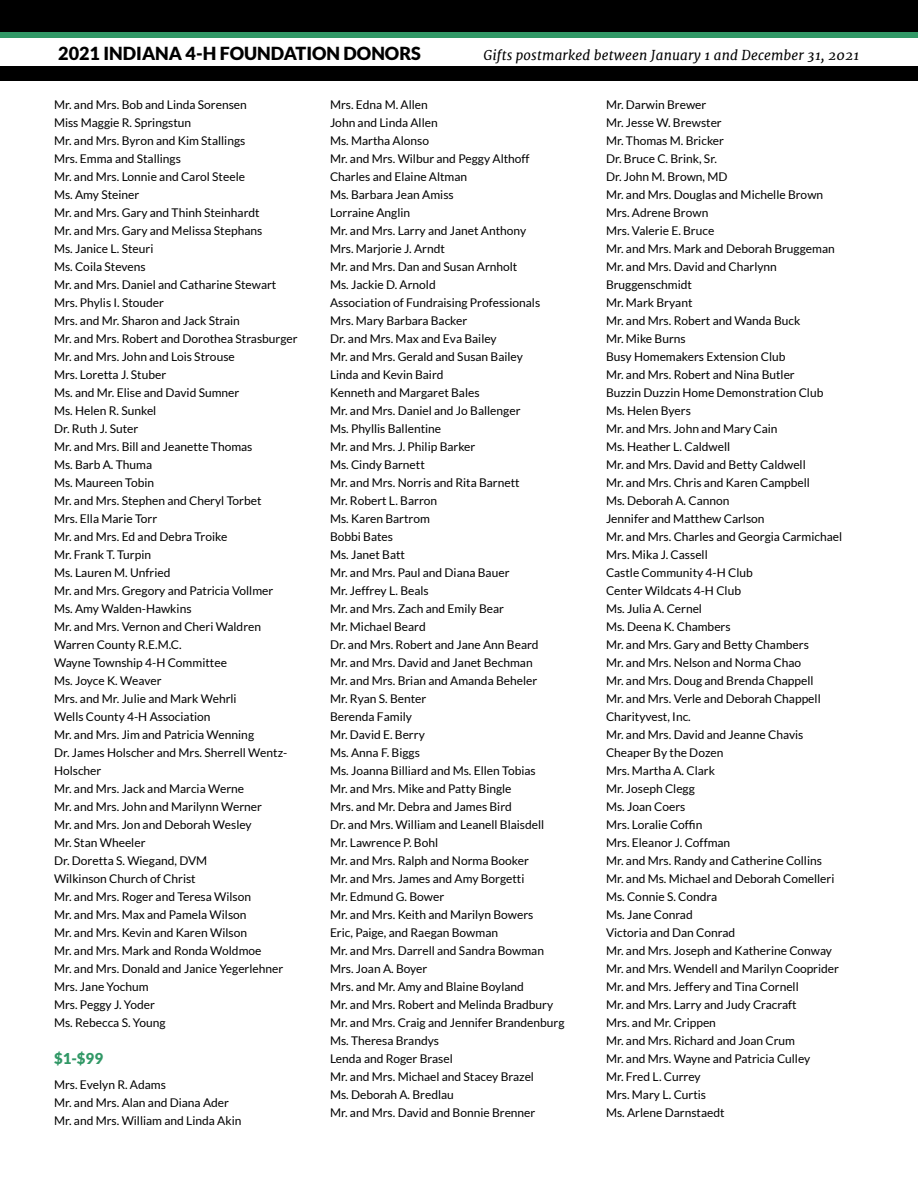
<style>
.page{position:relative;width:918px;height:1188px;background:#fff}
.page>*{position:absolute;margin:0;border:0;box-sizing:border-box;transform-origin:0 0}
.t1{font:900 18px "Lato";color:#000}
.t2{font:900 15px "Lato";color:#319866}
.t3{font:italic 13.5px "Merriweather";letter-spacing:.01em;color:#000}
.t4{font:12px/18px "Lato";color:#000}
</style>
<div class="page">
<div style="left:0;top:0;width:918px;height:81px;background:#000"></div>
<div style="left:0;top:32px;width:918px;height:6px;background:#319866"></div>
<div style="left:0;top:38px;width:918px;height:28px;background:#fff"></div>
<h1 class="t1" style="left:58px;top:43px;width:364px">2021 INDIANA 4-H FOUNDATION DONORS</h1>
<p class="t3" style="left:484px;top:47px;width:378px">Gifts postmarked between January 1 and December 31, 2021</p>
<p class="t4" style="left:54px;top:96px;width:245px">Mr. and Mrs. Bob and Linda Sorensen<br>Miss Maggie R. Springstun<br>Mr. and Mrs. Byron and Kim Stallings<br>Mrs. Emma and Stallings<br>Mr. and Mrs. Lonnie and Carol Steele<br>Ms. Amy Steiner<br>Mr. and Mrs. Gary and Thinh Steinhardt<br>Mr. and Mrs. Gary and Melissa Stephans<br>Ms. Janice L. Steuri<br>Ms. Coila Stevens<br>Mr. and Mrs. Daniel and Catharine Stewart<br>Mrs. Phylis I. Stouder<br>Mrs. and Mr. Sharon and Jack Strain<br>Mr. and Mrs. Robert and Dorothea Strasburger<br>Mr. and Mrs. John and Lois Strouse<br>Mrs. Loretta J. Stuber<br>Ms. and Mr. Elise and David Sumner<br>Ms. Helen R. Sunkel<br>Dr. Ruth J. Suter<br>Mr. and Mrs. Bill and Jeanette Thomas<br>Ms. Barb A. Thuma<br>Ms. Maureen Tobin<br>Mr. and Mrs. Stephen and Cheryl Torbet<br>Mrs. Ella Marie Torr<br>Mr. and Mrs. Ed and Debra Troike<br>Mr. Frank T. Turpin<br>Ms. Lauren M. Unfried<br>Mr. and Mrs. Gregory and Patricia Vollmer<br>Ms. Amy Walden-Hawkins<br>Mr. and Mrs. Vernon and Cheri Waldren<br>Warren County R.E.M.C.<br>Wayne Township 4-H Committee<br>Ms. Joyce K. Weaver<br>Mrs. and Mr. Julie and Mark Wehrli<br>Wells County 4-H Association<br>Mr. and Mrs. Jim and Patricia Wenning<br>Dr. James Holscher and Mrs. Sherrell Wentz-<br>Holscher<br>Mr. and Mrs. Jack and Marcia Werne<br>Mr. and Mrs. John and Marilynn Werner<br>Mr. and Mrs. Jon and Deborah Wesley<br>Mr. Stan Wheeler<br>Dr. Doretta S. Wiegand, DVM<br>Wilkinson Church of Christ<br>Mr. and Mrs. Roger and Teresa Wilson<br>Mr. and Mrs. Max and Pamela Wilson<br>Mr. and Mrs. Kevin and Karen Wilson<br>Mr. and Mrs. Mark and Ronda Woldmoe<br>Mr. and Mrs. Donald and Janice Yegerlehner<br>Mrs. Jane Yochum<br>Mrs. Peggy J. Yoder<br>Ms. Rebecca S. Young</p>
<p class="t2" style="left:54px;top:1050px;width:51px">$1-$99</p>
<p class="t4" style="left:54px;top:1075px;width:189px">Mrs. Evelyn R. Adams<br>Mr. and Mrs. Alan and Diana Ader<br>Mr. and Mrs. William and Linda Akin</p>
<p class="t4" style="left:330px;top:96px;width:236px">Mrs. Edna M. Allen<br>John and Linda Allen<br>Ms. Martha Alonso<br>Mr. and Mrs. Wilbur and Peggy Althoff<br>Charles and Elaine Altman<br>Ms. Barbara Jean Amiss<br>Lorraine Anglin<br>Mr. and Mrs. Larry and Janet Anthony<br>Mrs. Marjorie J. Arndt<br>Mr. and Mrs. Dan and Susan Arnholt<br>Ms. Jackie D. Arnold<br>Association of Fundraising Professionals<br>Mrs. Mary Barbara Backer<br>Dr. and Mrs. Max and Eva Bailey<br>Mr. and Mrs. Gerald and Susan Bailey<br>Linda and Kevin Baird<br>Kenneth and Margaret Bales<br>Mr. and Mrs. Daniel and Jo Ballenger<br>Ms. Phyllis Ballentine<br>Mr. and Mrs. J. Philip Barker<br>Ms. Cindy Barnett<br>Mr. and Mrs. Norris and Rita Barnett<br>Mr. Robert L. Barron<br>Ms. Karen Bartrom<br>Bobbi Bates<br>Ms. Janet Batt<br>Mr. and Mrs. Paul and Diana Bauer<br>Mr. Jeffrey L. Beals<br>Mr. and Mrs. Zach and Emily Bear<br>Mr. Michael Beard<br>Dr. and Mrs. Robert and Jane Ann Beard<br>Mr. and Mrs. David and Janet Bechman<br>Mr. and Mrs. Brian and Amanda Beheler<br>Mr. Ryan S. Benter<br>Berenda Family<br>Mr. David E. Berry<br>Ms. Anna F. Biggs<br>Ms. Joanna Billiard and Ms. Ellen Tobias<br>Mr. and Mrs. Mike and Patty Bingle<br>Mrs. and Mr. Debra and James Bird<br>Dr. and Mrs. William and Leanell Blaisdell<br>Mr. Lawrence P. Bohl<br>Mr. and Mrs. Ralph and Norma Booker<br>Mr. and Mrs. James and Amy Borgetti<br>Mr. Edmund G. Bower<br>Mr. and Mrs. Keith and Marilyn Bowers<br>Eric, Paige, and Raegan Bowman<br>Mr. and Mrs. Darrell and Sandra Bowman<br>Mrs. Joan A. Boyer<br>Mrs. and Mr. Amy and Blaine Boyland<br>Mr. and Mrs. Robert and Melinda Bradbury<br>Mr. and Mrs. Craig and Jennifer Brandenburg<br>Ms. Theresa Brandys<br>Lenda and Roger Brasel<br>Mr. and Mrs. Michael and Stacey Brazel<br>Ms. Deborah A. Bredlau<br>Mr. and Mrs. David and Bonnie Brenner</p>
<p class="t4" style="left:606px;top:96px;width:238px">Mr. Darwin Brewer<br>Mr. Jesse W. Brewster<br>Mr. Thomas M. Bricker<br>Dr. Bruce C. Brink, Sr.<br>Dr. John M. Brown, MD<br>Mr. and Mrs. Douglas and Michelle Brown<br>Mrs. Adrene Brown<br>Mrs. Valerie E. Bruce<br>Mr. and Mrs. Mark and Deborah Bruggeman<br>Mr. and Mrs. David and Charlynn<br>Bruggenschmidt<br>Mr. Mark Bryant<br>Mr. and Mrs. Robert and Wanda Buck<br>Mr. Mike Burns<br>Busy Homemakers Extension Club<br>Mr. and Mrs. Robert and Nina Butler<br>Buzzin Duzzin Home Demonstration Club<br>Ms. Helen Byers<br>Mr. and Mrs. John and Mary Cain<br>Ms. Heather L. Caldwell<br>Mr. and Mrs. David and Betty Caldwell<br>Mr. and Mrs. Chris and Karen Campbell<br>Ms. Deborah A. Cannon<br>Jennifer and Matthew Carlson<br>Mr. and Mrs. Charles and Georgia Carmichael<br>Mrs. Mika J. Cassell<br>Castle Community 4-H Club<br>Center Wildcats 4-H Club<br>Ms. Julia A. Cernel<br>Ms. Deena K. Chambers<br>Mr. and Mrs. Gary and Betty Chambers<br>Mr. and Mrs. Nelson and Norma Chao<br>Mr. and Mrs. Doug and Brenda Chappell<br>Mr. and Mrs. Verle and Deborah Chappell<br>Charityvest, Inc.<br>Mr. and Mrs. David and Jeanne Chavis<br>Cheaper By the Dozen<br>Mrs. Martha A. Clark<br>Mr. Joseph Clegg<br>Ms. Joan Coers<br>Mrs. Loralie Coffin<br>Mrs. Eleanor J. Coffman<br>Mr. and Mrs. Randy and Catherine Collins<br>Mr. and Ms. Michael and Deborah Comelleri<br>Ms. Connie S. Condra<br>Ms. Jane Conrad<br>Victoria and Dan Conrad<br>Mr. and Mrs. Joseph and Katherine Conway<br>Mr. and Mrs. Wendell and Marilyn Cooprider<br>Mr. and Mrs. Jeffery and Tina Cornell<br>Mr. and Mrs. Larry and Judy Cracraft<br>Mrs. and Mr. Crippen<br>Mr. and Mrs. Richard and Joan Crum<br>Mr. and Mrs. Wayne and Patricia Culley<br>Mr. Fred L. Currey<br>Mrs. Mary L. Curtis<br>Ms. Arlene Darnstaedt</p>
</div>
